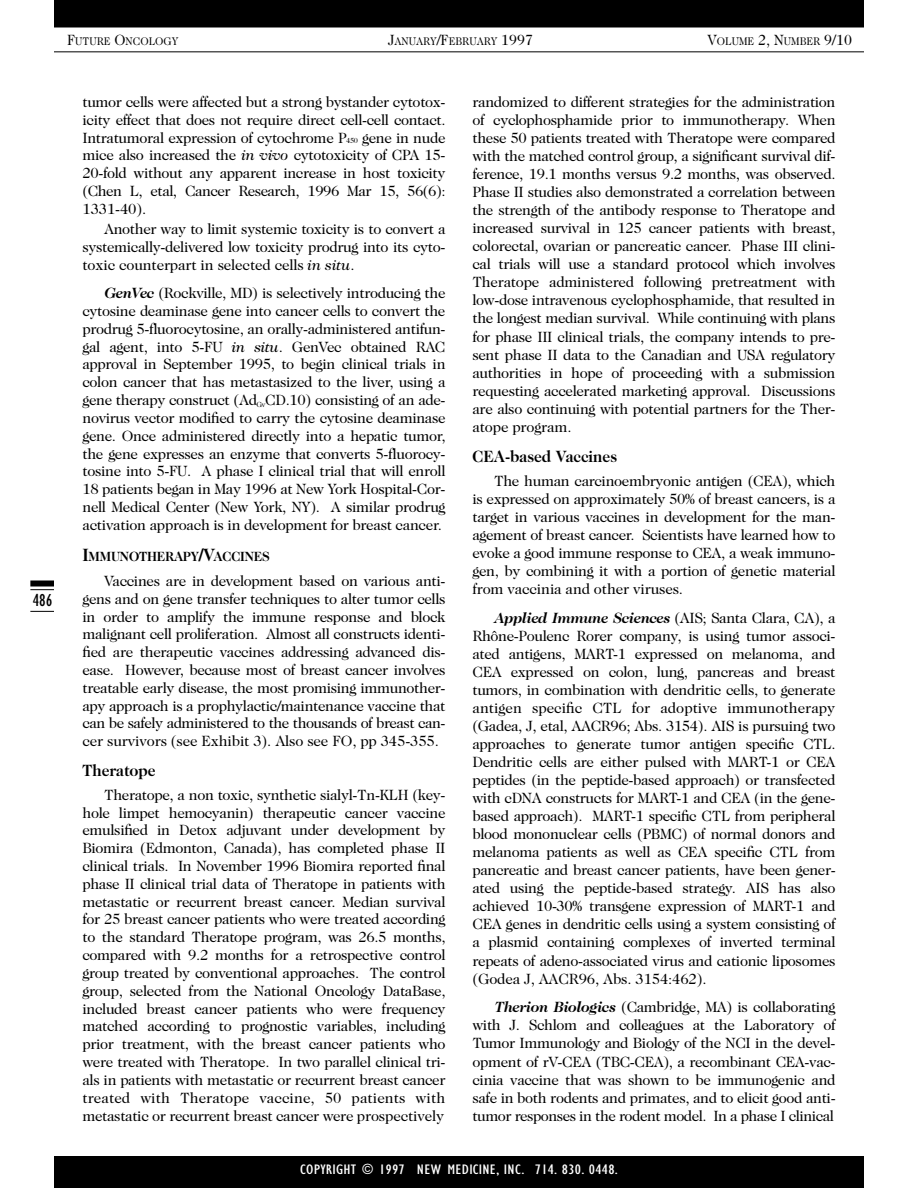
<style>
.page{position:relative;width:918px;height:1188px;background:#fff}
.page>*{position:absolute;margin:0;border:0;box-sizing:border-box;transform-origin:0 0}
.t1{font:condensed 18px "Gill Sans";color:#000}
.t2{font:700 16.5px "Caslon Two Twenty Four";color:#000;scale:.95 1}
.t3{font:15px/18px "Caslon Two Twenty Four";letter-spacing:-.025em;color:#000;text-align:justify}
.t4{font:condensed 14.25px "Gill Sans";letter-spacing:.015em;color:#fff;scale:1.2 1}
.t5{font:700 13.5px "Caslon Two Twenty Four";letter-spacing:-.015em;color:#000;scale:.95 1}
.t6{font:11.25px "Caslon Two Twenty Four";color:#000;scale:.95 1}
.s1{font-size:15px}
.s2{font-size:7.5px}
.s3{font-style:italic}
.s4{font-weight:700;font-style:italic}
.s5{font-size:18px}
</style>
<div class="page">
<div style="left:54px;top:1156px;width:810px;height:32px;background:#000"></div>
<div style="left:54px;top:0;width:810px;height:28px;background:#000"></div>
<hr style="left:54px;top:51px;width:810px;height:1px;background:#000">
<div style="left:30px;top:580px;width:24px;height:6px;background:#000"></div>
<svg style="left:30px;top:589px;width:24px;height:1px"></svg>
<svg style="left:30px;top:611px;width:24px;height:1px"></svg>
<p class="t6" style="left:67px;top:37px;width:119px"><span class="s1">F</span>UTURE <span class="s1">O</span>NCOLOGY</p>
<p class="t6" style="left:388px;top:37px;width:154px"><span class="s1">J</span>ANUARY<span class="s1">/F</span>EBRUARY <span class="s1">1997</span></p>
<p class="t6" style="left:707px;top:37px;width:154px"><span class="s1">V</span>OLUME <span class="s1">2, N</span>UMBER <span class="s1">9/10</span></p>
<p class="t1" style="left:33px;top:594px;width:21px">486</p>
<p class="t3" style="left:82px;top:94px;width:365px">tumor cells were affected but a strong bystander cytotox&shy;icity effect that does not require direct cell-cell contact.<br>Intratumoral expression of cytochrome P<span class="s2">450</span> gene in nude mice also increased the <span class="s3">in vivo</span> cytotoxicity of CPA 15- 20-fold without any apparent increase in host toxicity (Chen L, etal, Cancer Research, 1996 Mar 15, 56(6):<br>1331-40).</p>
<p class="t3" style="left:83px;top:221px;width:365px;text-indent:22px">Another way to limit systemic toxicity is to convert a systemically-delivered low toxicity prodrug into its cyto&shy;toxic counterpart in selected cells <span class="s3">in situ</span>.</p>
<p class="t3" style="left:83px;top:285px;width:365px;text-indent:22px"><span class="s4">GenVec</span> (Rockville, MD) is selectively introducing the cytosine deaminase gene into cancer cells to convert the prodrug 5-fluorocytosine, an orally-administered antifun&shy;gal agent, into 5-FU <span class="s3">in situ</span>. GenVec obtained RAC approval in September 1995, to begin clinical trials in colon cancer that has metastasized to the liver, using a gene therapy construct (Ad<sub>Gv</sub>CD.10) consisting of an ade&shy;novirus vector modified to carry the cytosine deaminase gene. Once administered directly into a hepatic tumor, the gene expresses an enzyme that converts 5-fluorocy&shy;tosine into 5-FU. A phase I clinical trial that will enroll 18 patients began in May 1996 at New York Hospital-Cor&shy;nell Medical Center (New York, NY). A similar prodrug activation approach is in development for breast cancer.</p>
<p class="t5" style="left:82px;top:551px;width:199px"><span class="s5">I</span>MMUNOTHERAPY<span class="s5">/V</span>ACCINES</p>
<p class="t3" style="left:82px;top:573px;width:365px;text-indent:22px">Vaccines are in development based on various anti&shy;gens and on gene transfer techniques to alter tumor cells in order to amplify the immune response and block malignant cell proliferation. Almost all constructs identi&shy;fied are therapeutic vaccines addressing advanced dis&shy;ease. However, because most of breast cancer involves treatable early disease, the most promising immunother&shy;apy approach is a prophylactic/maintenance vaccine that can be safely administered to the thousands of breast can&shy;cer survivors (see Exhibit 3). Also see FO, pp 345-355.</p>
<p class="t2" style="left:82px;top:764px;width:79px">Theratope</p>
<p class="t3" style="left:82px;top:787px;width:365px;text-indent:22px">Theratope, a non toxic, synthetic sialyl-Tn-KLH (key&shy;hole limpet hemocyanin) therapeutic cancer vaccine emulsified in Detox adjuvant under development by Biomira (Edmonton, Canada), has completed phase II clinical trials. In November 1996 Biomira reported final phase II clinical trial data of Theratope in patients with metastatic or recurrent breast cancer. Median survival for 25 breast cancer patients who were treated according to the standard Theratope program, was 26.5 months, compared with 9.2 months for a retrospective control group treated by conventional approaches. The control group, selected from the National Oncology DataBase, included breast cancer patients who were frequency matched according to prognostic variables, including prior treatment, with the breast cancer patients who were treated with Theratope. In two parallel clinical tri&shy;als in patients with metastatic or recurrent breast cancer treated with Theratope vaccine, 50 patients with metastatic or recurrent breast cancer were prospectively</p>
<p class="t3" style="left:472px;top:94px;width:365px">randomized to different strategies for the administration of cyclophosphamide prior to immunotherapy. When these 50 patients treated with Theratope were compared with the matched control group, a significant survival dif&shy;ference, 19.1 months versus 9.2 months, was observed.<br>Phase II studies also demonstrated a correlation between the strength of the antibody response to Theratope and increased survival in 125 cancer patients with breast, colorectal, ovarian or pancreatic cancer. Phase III clini&shy;cal trials will use a standard protocol which involves Theratope administered following pretreatment with low-dose intravenous cyclophosphamide, that resulted in the longest median survival. While continuing with plans for phase III clinical trials, the company intends to pre&shy;sent phase II data to the Canadian and USA regulatory authorities in hope of proceeding with a submission requesting accelerated marketing approval. Discussions are also continuing with potential partners for the Ther&shy;atope program.</p>
<p class="t2" style="left:472px;top:450px;width:154px">CEA-based Vaccines</p>
<p class="t3" style="left:472px;top:473px;width:365px;text-indent:22px">The human carcinoembryonic antigen (CEA), which is expressed on approximately 50% of breast cancers, is a target in various vaccines in development for the man&shy;agement of breast cancer. Scientists have learned how to evoke a good immune response to CEA, a weak immuno&shy;gen, by combining it with a portion of genetic material from vaccinia and other viruses.</p>
<p class="t3" style="left:472px;top:610px;width:365px;text-indent:22px"><span class="s4">Applied Immune Sciences</span> (AIS; Santa Clara, CA), a Rhône-Poulenc Rorer company, is using tumor associ&shy;ated antigens, MART-1 expressed on melanoma, and CEA expressed on colon, lung, pancreas and breast tumors, in combination with dendritic cells, to generate antigen specific CTL for adoptive immunotherapy (Gadea, J, etal, AACR96; Abs. 3154). AIS is pursuing two approaches to generate tumor antigen specific CTL.<br>Dendritic cells are either pulsed with MART-1 or CEA peptides (in the peptide-based approach) or transfected with cDNA constructs for MART-1 and CEA (in the gene&shy;based approach). MART-1 specific CTL from peripheral blood mononuclear cells (PBMC) of normal donors and melanoma patients as well as CEA specific CTL from pancreatic and breast cancer patients, have been gener&shy;ated using the peptide-based strategy. AIS has also achieved 10-30% transgene expression of MART-1 and CEA genes in dendritic cells using a system consisting of a plasmid containing complexes of inverted terminal repeats of adeno-associated virus and cationic liposomes (Godea J, AACR96, Abs. 3154:462).</p>
<p class="t3" style="left:472px;top:999px;width:365px;text-indent:22px"><span class="s4">Therion Biologics</span> (Cambridge, MA) is collaborating with J. Schlom and colleagues at the Laboratory of Tumor Immunology and Biology of the NCI in the devel&shy;opment of rV-CEA (TBC-CEA), a recombinant CEA-vac&shy;cinia vaccine that was shown to be immunogenic and safe in both rodents and primates, and to elicit good anti&shy;tumor responses in the rodent model. In a phase I clinical</p>
<p class="t4" style="left:300px;top:1165px;width:266px">COPYRIGHT © 1997 NEW MEDICINE, INC. 714. 830. 0448.</p>
</div>
